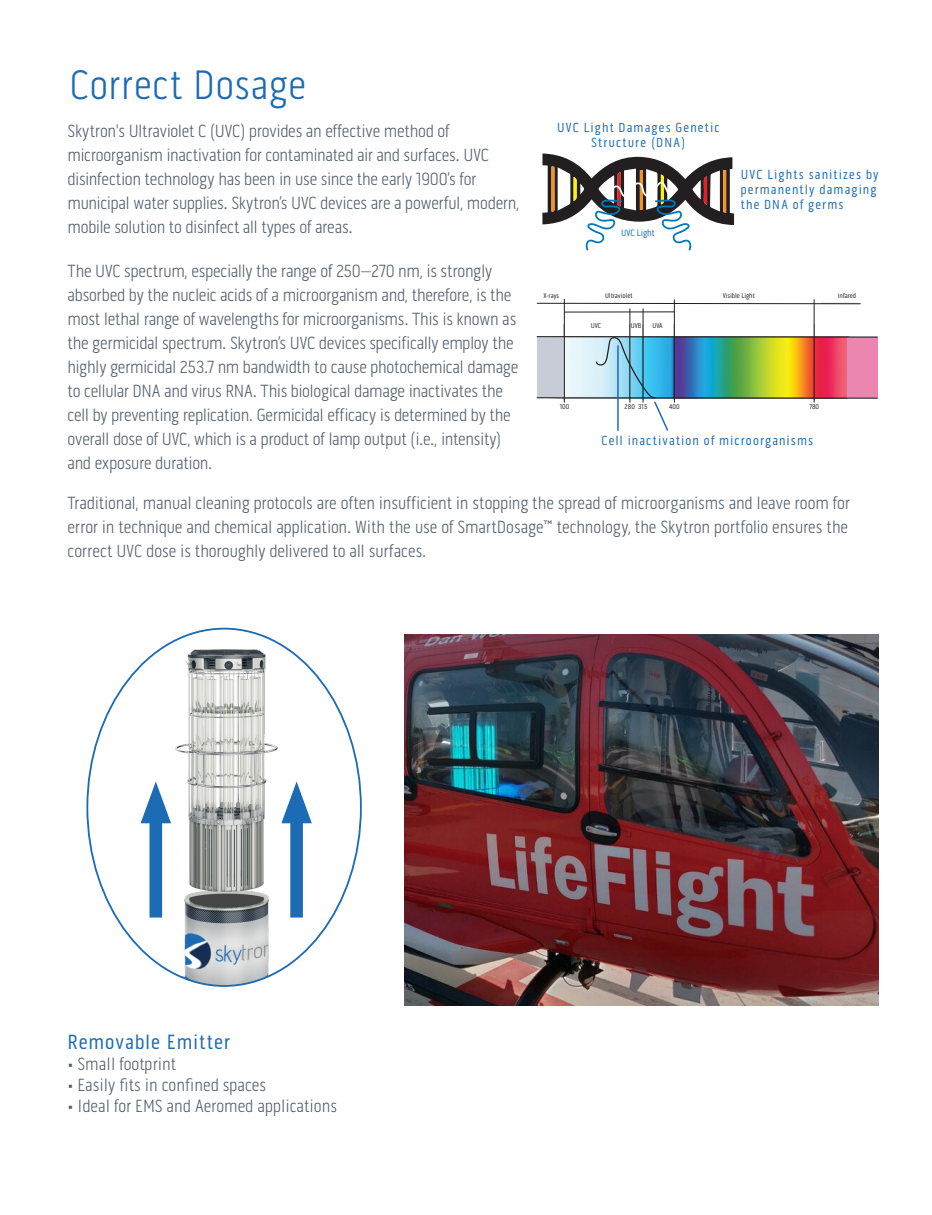
<style>
.page{position:relative;width:932px;height:1215px;background:#fff}
.page>*{position:absolute;margin:0;border:0;box-sizing:border-box;transform-origin:0 0}
.Table_Header{font:300 42px "Pill Gothic 300 mg";letter-spacing:.02em;color:#1b6bb5}
.Pill_Gothic_Light_Di{font:21px "Pill Gothic 300 mg";letter-spacing:.04em;color:#1b6bb5}
.garamond_premier_pro{font:300 18px/24px "Pill Gothic 300 mg";letter-spacing:-.015em;color:#53616e}
.Pill_Gothic_Light_Di-2{font:300 18px "Pill Gothic 300 mg";color:#53616e}
.Subs{font:13.5px/15px "Pill Gothic 300 mg";letter-spacing:.085em;color:#1b6bb5;text-align:center}
.t1{font:9.45px "Pill Gothic 300 mg";color:#0078b9}
.t2{font:7.05px "Pill Gothic 300 mg";color:#231f20}
.s1{font-weight:400}
</style>
<div class="page">
<img style="left:547px;top:302px;width:313px;height:34px">
<div style="left:583px;top:315px;width:27px;height:17px;background:#fff"></div>
<div style="left:646px;top:318px;width:27px;height:17px;background:#fff"></div>
<div style="left:631px;top:318px;width:11px;height:17px;background:#fff"></div>
<div style="left:561px;top:296px;width:260px;height:27px;background:#fff"></div>
<hr style="left:564px;top:299px;width:1px;height:104px;background:#231f20">
<hr style="left:629px;top:308px;width:1px;height:95px;background:#231f20">
<hr style="left:642px;top:308px;width:1px;height:95px;background:#231f20">
<hr style="left:674px;top:299px;width:1px;height:104px;background:#231f20">
<hr style="left:813px;top:299px;width:1px;height:104px;background:#231f20">
<svg style="left:536px;top:303px;width:325px;height:1px"></svg>
<hr style="left:564px;top:312px;width:110px;height:1px;background:#231f20">
<svg style="left:537px;top:336px;width:340px;height:95px"></svg>
<hr style="left:617px;top:345px;width:1px;height:86px;background:#1b6bb5">
<svg style="left:542px;top:154px;width:192px;height:97px"></svg>
<img style="left:405px;top:634px;width:473px;height:372px">
<img style="left:87px;top:629px;width:274px;height:357px">
<div style="left:290px;top:806px;width:13px;height:112px;background:#1b6bb5"></div>
<svg style="left:281px;top:781px;width:31px;height:42px"></svg>
<div style="left:149px;top:806px;width:13px;height:112px;background:#1b6bb5"></div>
<svg style="left:141px;top:781px;width:30px;height:42px"></svg>
<p class="Table_Header" style="left:70px;top:61px;width:238px">Correct Dosage</p>
<p class="garamond_premier_pro" style="left:68px;top:119px;width:453px">Skytron's Ultraviolet C (UVC) provides an effective method of microorganism inactivation for contaminated air and surfaces. UVC disinfection technology has been in use since the early 1900’s for municipal water supplies. Skytron’s UVC devices are a powerful, modern, mobile solution to disinfect all types of areas.</p>
<p class="garamond_premier_pro" style="left:68px;top:259px;width:452px">The UVC spectrum, especially the range of 250–270 nm, is strongly absorbed by the nucleic acids of a microorganism and, therefore, is the most lethal range of wavelengths for microorganisms. This is known as the germicidal spectrum. Skytron’s UVC devices specifically employ the highly germicidal 253.7 nm bandwidth to cause photochemical damage to cellular DNA and virus RNA. This biological damage inactivates the cell by preventing replication. Germicidal efficacy is determined by the overall dose of UVC, which is a product of lamp output (i.e., intensity) and exposure duration.</p>
<p class="Subs" style="left:557px;top:120px;width:164px">UVC Light Damages Genetic<br>Structure (DNA)</p>
<p class="t1" style="left:621px;top:228px;width:35px">UVC Light</p>
<p class="Subs" style="left:740px;top:167px;width:139px;text-align:left">UVC Lights sanitizes by permanently damaging the DNA of germs</p>
<p class="t2" style="left:543px;top:292px;width:17px">X-rays</p>
<p class="t2" style="left:605px;top:292px;width:29px">Ultraviolet</p>
<p class="t2" style="left:722px;top:292px;width:33px">Visible Light</p>
<p class="t2" style="left:837px;top:292px;width:20px">Infared</p>
<p class="t2" style="left:590px;top:322px;width:12px">UVC</p>
<p class="t2" style="left:631px;top:322px;width:12px">UVB</p>
<p class="t2" style="left:652px;top:322px;width:12px">UVA</p>
<p class="t2" style="left:559px;top:402px;width:11px">100</p>
<p class="t2" style="left:809px;top:402px;width:11px">780</p>
<p class="t2" style="left:624px;top:402px;width:24px">280 315</p>
<p class="Subs" style="left:601px;top:433px;width:213px">Cell inactivation of microorganisms</p>
<p class="t2" style="left:669px;top:402px;width:12px">400</p>
<p class="garamond_premier_pro" style="left:68px;top:491px;width:784px;text-align:justify">Traditional, manual cleaning protocols are often insufficient in stopping the spread of microorganisms and leave room for error in technique and chemical application. With the use of SmartDosage<span class="s1">™</span> technology, the Skytron portfolio ensures the correct UVC dose is thoroughly delivered to all surfaces.</p>
<p class="Pill_Gothic_Light_Di" style="left:68px;top:1030px;width:164px">Removable Emitter</p>
<p class="Pill_Gothic_Light_Di-2" style="left:68px;top:1054px;width:110px">• Small footprint</p>
<p class="Pill_Gothic_Light_Di-2" style="left:68px;top:1075px;width:200px">• Easily fits in confined spaces</p>
<p class="Pill_Gothic_Light_Di-2" style="left:68px;top:1096px;width:271px">• Ideal for EMS and Aeromed applications</p>
</div>
